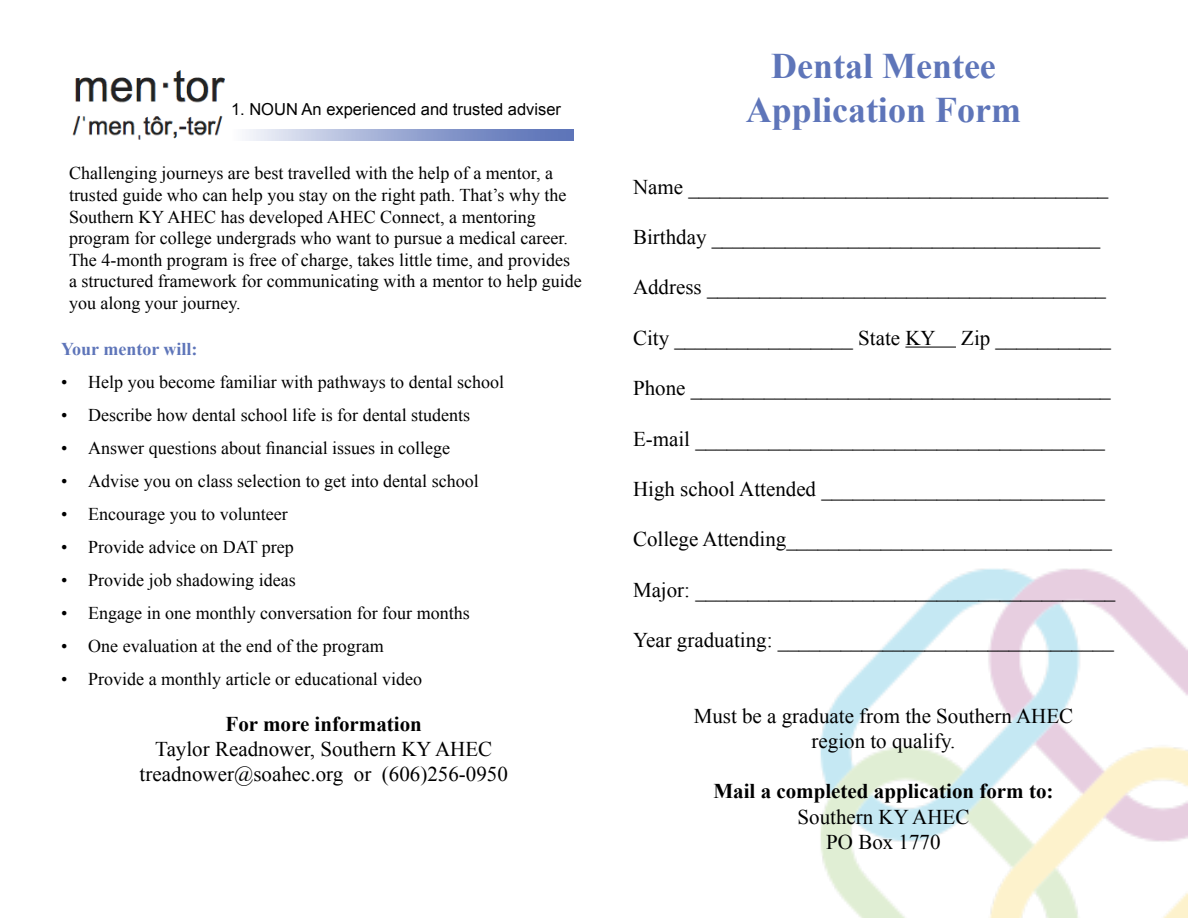
<style>
.page{position:relative;width:1188px;height:918px;background:#fff}
.page>*{position:absolute;margin:0;border:0;box-sizing:border-box;transform-origin:0 0}
.t1{font:700 36px/43.2px "Times New Roman";color:#5e75b9;text-align:center}
.t2{font:21px/25.2px "Times New Roman";color:#000;text-align:center}
.t3{font:700 21px "Times New Roman";color:#000}
.t4{font:18px/21.6px "Times New Roman";color:#000}
.t5{font:700 18px "Times New Roman";color:#5e75b9}
.t6{font:16.5px "Arial";color:#000}
</style>
<div class="page">
<svg style="left:246px;top:129px;width:328px;height:12px"></svg>
<img style="left:72px;top:70px;width:152px;height:70px">
<img style="left:820px;top:568px;width:367px;height:350px">
<hr style="left:905px;top:347px;width:51px;height:1px;background:#000">
<p class="t6" style="left:231px;top:98px;width:332px">1. NOUN An experienced and trusted adviser</p>
<p class="t4" style="left:69px;top:162px;width:514px">Challenging journeys are best travelled with the help of a mentor, a trusted guide who can help you stay on the right path. That’s why the Southern KY AHEC has developed AHEC Connect, a mentoring program for college undergrads who want to pursue a medical career.<br>The 4-month program is free of charge, takes little time, and provides a structured framework for communicating with a mentor to help guide you along your journey.</p>
<p class="t5" style="left:61px;top:336px;width:138px">Your mentor will:</p>
<p class="t4" style="left:61px;top:371px;width:444px">• Help you become familiar with pathways to dental school</p>
<p class="t4" style="left:61px;top:404px;width:410px">• Describe how dental school life is for dental students</p>
<p class="t4" style="left:61px;top:437px;width:390px">• Answer questions about financial issues in college</p>
<p class="t4" style="left:61px;top:470px;width:419px">• Advise you on class selection to get into dental school</p>
<p class="t4" style="left:61px;top:503px;width:228px">• Encourage you to volunteer</p>
<p class="t4" style="left:61px;top:536px;width:234px">• Provide advice on DAT prep</p>
<p class="t4" style="left:61px;top:569px;width:236px">• Provide job shadowing ideas</p>
<p class="t4" style="left:61px;top:602px;width:410px">• Engage in one monthly conversation for four months</p>
<p class="t4" style="left:61px;top:635px;width:324px">• One evaluation at the end of the program</p>
<p class="t4" style="left:61px;top:668px;width:362px">• Provide a monthly article or educational video</p>
<p class="t3" style="left:226px;top:709px;width:198px">For more information</p>
<p class="t2" style="left:140px;top:736px;width:370px">Taylor Readnower, Southern KY AHEC treadnower@soahec.org or (606)256-0950</p>
<h1 class="t1" style="left:746px;top:44px;width:277px">Dental Mentee<br>Application Form</h1>
<p class="t2" style="left:633px;top:174px;width:477px">Name ________________________________________</p>
<p class="t2" style="left:633px;top:224px;width:469px">Birthday _____________________________________</p>
<p class="t2" style="left:633px;top:274px;width:475px">Address ______________________________________</p>
<p class="t2" style="left:633px;top:325px;width:480px">City _________________ State KY Zip ___________</p>
<p class="t2" style="left:633px;top:375px;width:479px">Phone ________________________________________</p>
<p class="t2" style="left:633px;top:426px;width:473px">E-mail _______________________________________</p>
<p class="t2" style="left:633px;top:476px;width:473px">High school Attended ___________________________</p>
<p class="t2" style="left:633px;top:526px;width:480px">College Attending_______________________________</p>
<p class="t2" style="left:633px;top:577px;width:484px">Major: ________________________________________</p>
<p class="t2" style="left:633px;top:627px;width:482px">Year graduating: ________________________________</p>
<p class="t2" style="left:694px;top:703px;width:381px">Must be a graduate from the Southern AHEC region to qualify.</p>
<p class="t3" style="left:713px;top:777px;width:342px">Mail a completed application form to:</p>
<p class="t2" style="left:798px;top:804px;width:173px">Southern KY AHEC<br>PO Box 1770</p>
</div>
